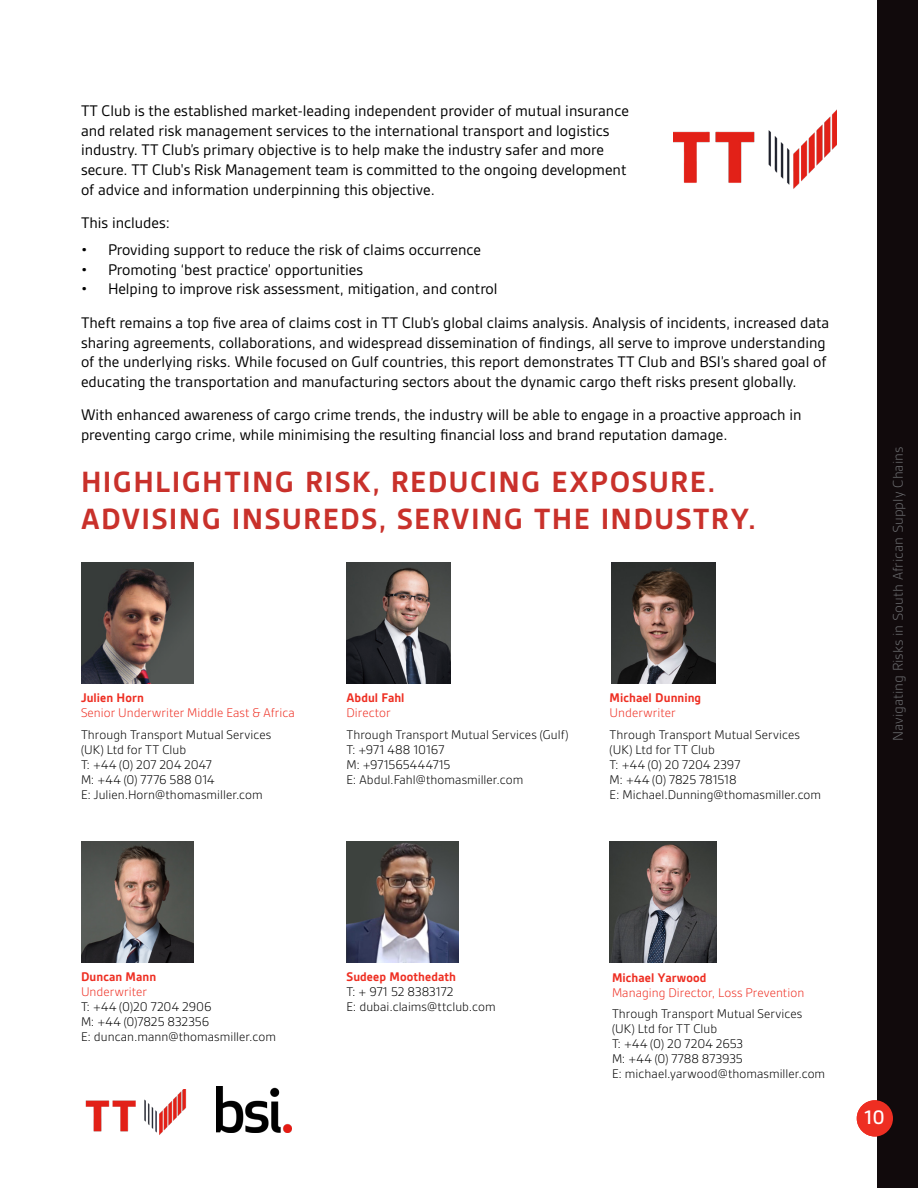
<style>
.page{position:relative;width:918px;height:1188px;background:#fff}
.page>*{position:absolute;margin:0;border:0;box-sizing:border-box;transform-origin:0 0}
._1-B__Heading_I{font:700 31.5px/37.8px "Gesta";letter-spacing:.045em;color:#c9312b}
.t1{font:500 21px "BSI Gesta";color:#fff}
.Body_Copy{font:16.5px/19.8px "Gesta";color:#000}
.BSI_Body_Copy_Main{font:300 15px "BSI Gesta";color:#6c6d70}
._1-B__Body_Text_-_No{font:300 13.5px "Gesta";letter-spacing:.005em;color:#000}
._1-B__Body_Text_-_No-2{font:300 13.5px "Gesta";letter-spacing:.005em;color:#ee2e22}
._1-B__Body_Text_-_No-3{font:700 13.5px "Gesta";letter-spacing:.005em;color:#ee2e22}
._1-B__Body_Text_-_No-4{font:300 13.5px "Gesta";letter-spacing:-.015em;color:#000}
</style>
<div class="page">
<img style="left:85px;top:1089px;width:102px;height:46px">
<img style="left:216px;top:1086px;width:76px;height:46px">
<div style="left:877px;top:0;width:41px;height:1188px;background:#110a0c"></div>
<div style="left:857px;top:1100px;width:36px;height:37px;background:#ee2e22;border-radius:50%"></div>
<img style="left:81px;top:841px;width:113px;height:121px">
<img style="left:611px;top:563px;width:104px;height:121px">
<img style="left:347px;top:841px;width:112px;height:121px">
<img style="left:610px;top:841px;width:107px;height:121px">
<img style="left:81px;top:563px;width:113px;height:121px">
<img style="left:346px;top:563px;width:104px;height:121px">
<img style="left:674px;top:109px;width:163px;height:80px">
<p class="Body_Copy" style="left:81px;top:100px;width:550px">TT Club is the established market-leading independent provider of mutual insurance and related risk management services to the international transport and logistics industry. TT Club’s primary objective is to help make the industry safer and more secure. TT Club's Risk Management team is committed to the ongoing development of advice and information underpinning this objective.</p>
<p class="Body_Copy" style="left:81px;top:213px;width:91px">This includes:</p>
<p class="Body_Copy" style="left:81px;top:240px;width:402px">• Providing support to reduce the risk of claims occurrence</p>
<p class="Body_Copy" style="left:81px;top:259px;width:284px">• Promoting ‘best practice’ opportunities</p>
<p class="Body_Copy" style="left:81px;top:279px;width:418px">• Helping to improve risk assessment, mitigation, and control</p>
<p class="Body_Copy" style="left:81px;top:312px;width:750px">Theft remains a top five area of claims cost in TT Club’s global claims analysis. Analysis of incidents, increased data sharing agreements, collaborations, and widespread dissemination of findings, all serve to improve understanding of the underlying risks. While focused on Gulf countries, this report demonstrates TT Club and BSI’s shared goal of educating the transportation and manufacturing sectors about the dynamic cargo theft risks present globally.</p>
<p class="Body_Copy" style="left:81px;top:405px;width:722px">With enhanced awareness of cargo crime trends, the industry will be able to engage in a proactive approach in preventing cargo crime, while minimising the resulting financial loss and brand reputation damage.</p>
<p class="_1-B__Heading_I" style="left:81px;top:463px;width:676px">HIGHLIGHTING RISK, REDUCING EXPOSURE.<br>ADVISING INSUREDS, SERVING THE INDUSTRY.</p>
<p class="_1-B__Body_Text_-_No-3" style="left:81px;top:690px;width:64px">Julien Horn</p>
<p class="_1-B__Body_Text_-_No-2" style="left:81px;top:705px;width:216px">Senior Underwriter Middle East &amp; Africa</p>
<p class="_1-B__Body_Text_-_No" style="left:81px;top:727px;width:192px">Through Transport Mutual Services</p>
<p class="_1-B__Body_Text_-_No" style="left:81px;top:742px;width:107px">(UK) Ltd for TT Club</p>
<p class="_1-B__Body_Text_-_No-4" style="left:81px;top:757px;width:132px">T: +44 (0) 207 204 2047</p>
<p class="_1-B__Body_Text_-_No" style="left:81px;top:772px;width:135px">M: +44 (0) 7776 588 014</p>
<p class="_1-B__Body_Text_-_No" style="left:81px;top:787px;width:183px">E: Julien.Horn@thomasmiller.com</p>
<p class="_1-B__Body_Text_-_No-3" style="left:346px;top:690px;width:60px">Abdul Fahl</p>
<p class="_1-B__Body_Text_-_No-2" style="left:346px;top:705px;width:46px">Director</p>
<p class="_1-B__Body_Text_-_No" style="left:346px;top:727px;width:224px">Through Transport Mutual Services (Gulf)</p>
<p class="_1-B__Body_Text_-_No" style="left:346px;top:742px;width:99px">T: +971 488 10167</p>
<p class="_1-B__Body_Text_-_No" style="left:346px;top:757px;width:106px">M: +971565444715</p>
<p class="_1-B__Body_Text_-_No" style="left:346px;top:772px;width:178px">E: Abdul.Fahl@thomasmiller.com</p>
<p class="_1-B__Body_Text_-_No-3" style="left:610px;top:690px;width:93px">Michael Dunning</p>
<p class="_1-B__Body_Text_-_No-2" style="left:610px;top:705px;width:67px">Underwriter</p>
<p class="_1-B__Body_Text_-_No" style="left:610px;top:727px;width:192px">Through Transport Mutual Services</p>
<p class="_1-B__Body_Text_-_No" style="left:610px;top:742px;width:107px">(UK) Ltd for TT Club</p>
<p class="_1-B__Body_Text_-_No" style="left:610px;top:757px;width:132px">T: +44 (0) 20 7204 2397</p>
<p class="_1-B__Body_Text_-_No" style="left:610px;top:772px;width:128px">M: +44 (0) 7825 781518</p>
<p class="_1-B__Body_Text_-_No" style="left:610px;top:787px;width:213px">E: Michael.Dunning@thomasmiller.com</p>
<p class="BSI_Body_Copy_Main" style="left:890px;top:780px;width:373px;rotate:-90deg">BSI and TT Club - Cargo Crime in Gulf Countries Report 2021</p>
<p class="BSI_Body_Copy_Main" style="left:890px;top:741px;width:296px;rotate:-90deg">Navigating Risks in South African Supply Chains</p>
<p class="_1-B__Body_Text_-_No-3" style="left:81px;top:969px;width:77px">Duncan Mann</p>
<p class="_1-B__Body_Text_-_No-2" style="left:81px;top:984px;width:67px">Underwriter</p>
<p class="_1-B__Body_Text_-_No" style="left:81px;top:999px;width:132px">T: +44 (0)20 7204 2906</p>
<p class="_1-B__Body_Text_-_No" style="left:81px;top:1014px;width:130px">M: +44 (0)7825 832356</p>
<p class="_1-B__Body_Text_-_No" style="left:81px;top:1029px;width:196px">E: duncan.mann@thomasmiller.com</p>
<p class="_1-B__Body_Text_-_No-3" style="left:346px;top:969px;width:111px">Sudeep Moothedath</p>
<p class="_1-B__Body_Text_-_No" style="left:346px;top:984px;width:109px">T: + 971 52 8383172</p>
<p class="_1-B__Body_Text_-_No" style="left:346px;top:999px;width:151px">E: dubai.claims@ttclub.com</p>
<p class="_1-B__Body_Text_-_No-3" style="left:612px;top:970px;width:96px">Michael Yarwood</p>
<p class="_1-B__Body_Text_-_No-2" style="left:612px;top:985px;width:194px">Managing Director, Loss Prevention</p>
<p class="_1-B__Body_Text_-_No" style="left:612px;top:1006px;width:192px">Through Transport Mutual Services</p>
<p class="_1-B__Body_Text_-_No" style="left:612px;top:1021px;width:107px">(UK) Ltd for TT Club</p>
<p class="_1-B__Body_Text_-_No" style="left:612px;top:1036px;width:133px">T: +44 (0) 20 7204 2653</p>
<p class="_1-B__Body_Text_-_No" style="left:612px;top:1051px;width:132px">M: +44 (0) 7788 873935</p>
<p class="_1-B__Body_Text_-_No" style="left:612px;top:1066px;width:215px">E: michael.yarwood@thomasmiller.com</p>
<p class="t1" style="left:865px;top:1106px;width:22px">10</p>
</div>
